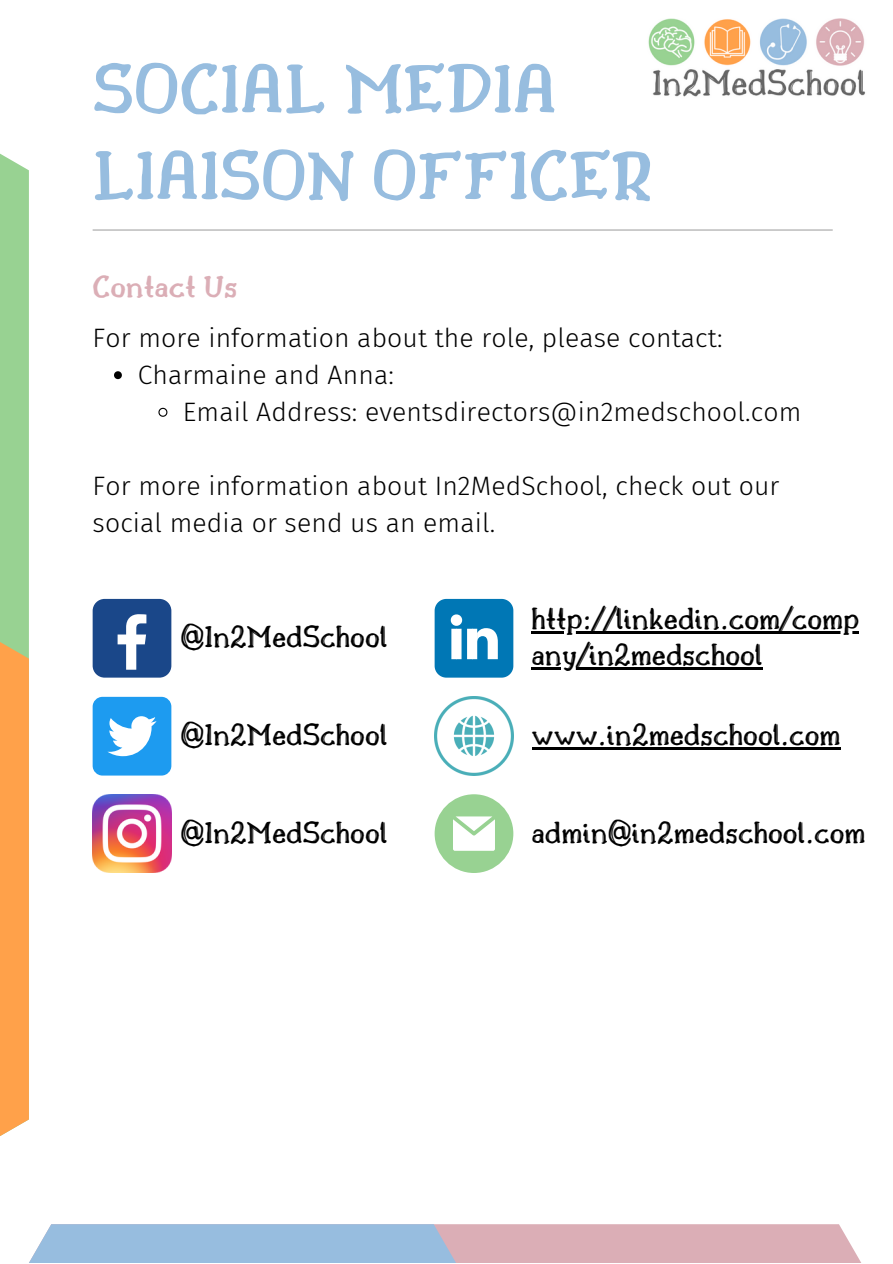
<style>
.page{position:relative;width:893px;height:1264px;background:#fff}
.page>*{position:absolute;margin:0;border:0;box-sizing:border-box;transform-origin:0 0}
.t1{font:600 72.9px/86.6px "Drukaatie Burti";color:#97bddf}
.t2{font:32.1px/36px "Drukaatie Burti";color:#000}
.t3{font:600 32.1px "Drukaatie Burti";color:#dbaeb6}
.t4{font:300 26.55px/37px "Fira Sans";letter-spacing:.005em;color:#000}
</style>
<div class="page">
<div style="left:0;top:143px;width:29px;height:1003px;background:#98d292"></div>
<hr style="left:93px;top:229px;width:739px;height:1px;background:#a6a6a6">
<div style="left:0;top:631px;width:29px;height:515px;background:#ffa14a"></div>
<img style="left:648px;top:19px;width:218px;height:78px">
<div style="left:28px;top:1224px;width:833px;height:38px;background:#dbaeb6"></div>
<div style="left:28px;top:1224px;width:428px;height:38px;background:#97bddf"></div>
<svg style="left:114px;top:371px;width:8px;height:8px"></svg>
<svg style="left:158px;top:407px;width:10px;height:10px"></svg>
<div style="left:93px;top:599px;width:78px;height:78px;background:#1a4789;border-radius:12px"></div>
<svg style="left:118px;top:614px;width:28px;height:55px"></svg>
<div style="left:93px;top:697px;width:78px;height:78px;background:#1d9bf0;border-radius:10px"></div>
<svg style="left:107px;top:716px;width:50px;height:40px"></svg>
<img style="left:93px;top:794px;width:78px;height:79px">
<img style="left:434px;top:697px;width:79px;height:78px">
<svg style="left:434px;top:794px;width:79px;height:79px"></svg>
<svg style="left:434px;top:599px;width:79px;height:78px"></svg>
<hr style="left:531px;top:747px;width:309px;height:2px;background:#000">
<hr style="left:531px;top:631px;width:327px;height:2px;background:#000">
<hr style="left:531px;top:667px;width:231px;height:2px;background:#000">
<h1 class="t1" style="left:93px;top:45px;width:561px">SOCIAL MEDIA<br>LIAISON OFFICER</h1>
<p class="t3" style="left:93px;top:268px;width:146px">Contact Us</p>
<p class="t4" style="left:93px;top:319px;width:631px">For more information about the role, please contact:</p>
<p class="t4" style="left:183px;top:356px;width:620px;text-indent:-45px">Charmaine and Anna:<br>Email Address: eventsdirectors@in2medschool.com</p>
<p class="t4" style="left:93px;top:467px;width:688px">For more information about In2MedSchool, check out our social media or send us an email.</p>
<p class="t2" style="left:181px;top:618px;width:208px">@In2MedSchool</p>
<p class="t2" style="left:181px;top:716px;width:208px">@In2MedSchool</p>
<p class="t2" style="left:181px;top:813px;width:208px">@In2MedSchool</p>
<p class="t2" style="left:531px;top:600px;width:329px">http://linkedin.com/comp any/in2medschool</p>
<p class="t2" style="left:531px;top:716px;width:310px">www.in2medschool.com</p>
<p class="t2" style="left:531px;top:813px;width:335px">admin@in2medschool.com</p>
</div>
